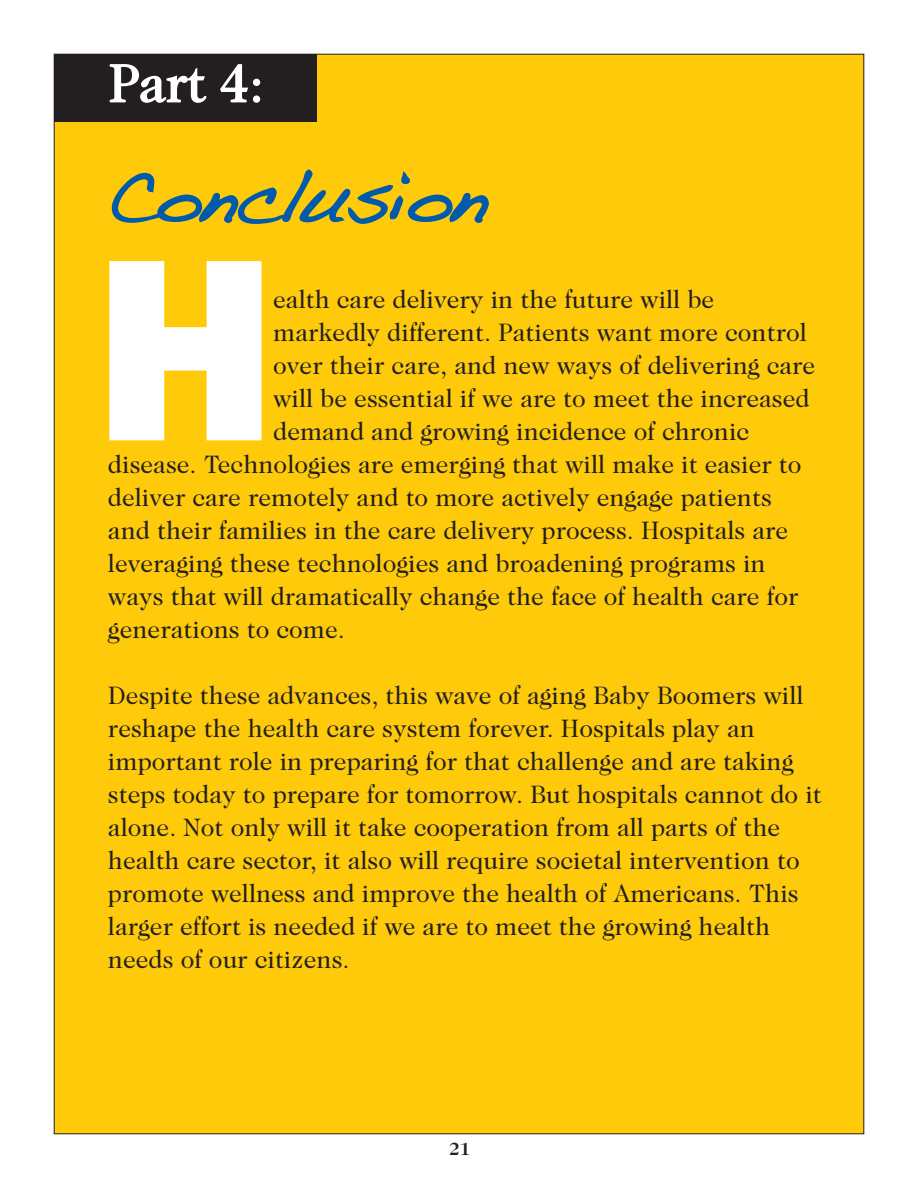
<style>
.page{position:relative;width:918px;height:1188px;background:#fff}
.page>*{position:absolute;margin:0;border:0;box-sizing:border-box;transform-origin:0 0}
.t1{font:800 261.45px "Franklin Gothic";color:#fff}
.t2{font:72px "Handwriting Dakota";letter-spacing:-.025em;color:#015aaa}
.t3{font:54px "Caslon Two Twenty Four";color:#fff}
.t4{font:25.5px/33px "Caslon Two Twenty Four";color:#231f20}
.t5{font:700 18px "Caslon Two Twenty Four";color:#231f20}
</style>
<div class="page">
<div style="left:54px;top:54px;width:810px;height:1080px;background:#feca0a"></div>
<div style="left:54px;top:54px;width:263px;height:68px;background:#231f20"></div>
<h3 class="t3" style="left:108px;top:62px;width:157px">Part 4:</h3>
<h2 class="t2" style="left:107px;top:154px;width:381px">Conclusion</h2>
<h1 class="t1" style="left:96px;top:197px;width:179px">H</h1>
<p class="t4" style="left:273px;top:285px;width:443px">ealth care delivery in the future will be</p>
<p class="t4" style="left:273px;top:318px;width:535px">markedly different. Patients want more control</p>
<p class="t4" style="left:273px;top:351px;width:544px">over their care, and new ways of delivering care</p>
<p class="t4" style="left:273px;top:384px;width:538px">will be essential if we are to meet the increased</p>
<p class="t4" style="left:273px;top:417px;width:478px">demand and growing incidence of chronic</p>
<p class="t4" style="left:108px;top:450px;width:695px">disease. Technologies are emerging that will make it easier to</p>
<p class="t4" style="left:108px;top:483px;width:665px">deliver care remotely and to more actively engage patients</p>
<p class="t4" style="left:108px;top:516px;width:682px">and their families in the care delivery process. Hospitals are</p>
<p class="t4" style="left:108px;top:549px;width:659px">leveraging these technologies and broadening programs in</p>
<p class="t4" style="left:108px;top:582px;width:692px">ways that will dramatically change the face of health care for</p>
<p class="t4" style="left:108px;top:615px;width:238px">generations to come.</p>
<p class="t4" style="left:108px;top:681px;width:715px">Despite these advances, this wave of aging Baby Boomers will reshape the health care system forever. Hospitals play an important role in preparing for that challenge and are taking steps today to prepare for tomorrow. But hospitals cannot do it alone. Not only will it take cooperation from all parts of the health care sector, it also will require societal intervention to promote wellness and improve the health of Americans. This larger effort is needed if we are to meet the growing health needs of our citizens.</p>
<p class="t5" style="left:449px;top:1141px;width:23px">21</p>
</div>
